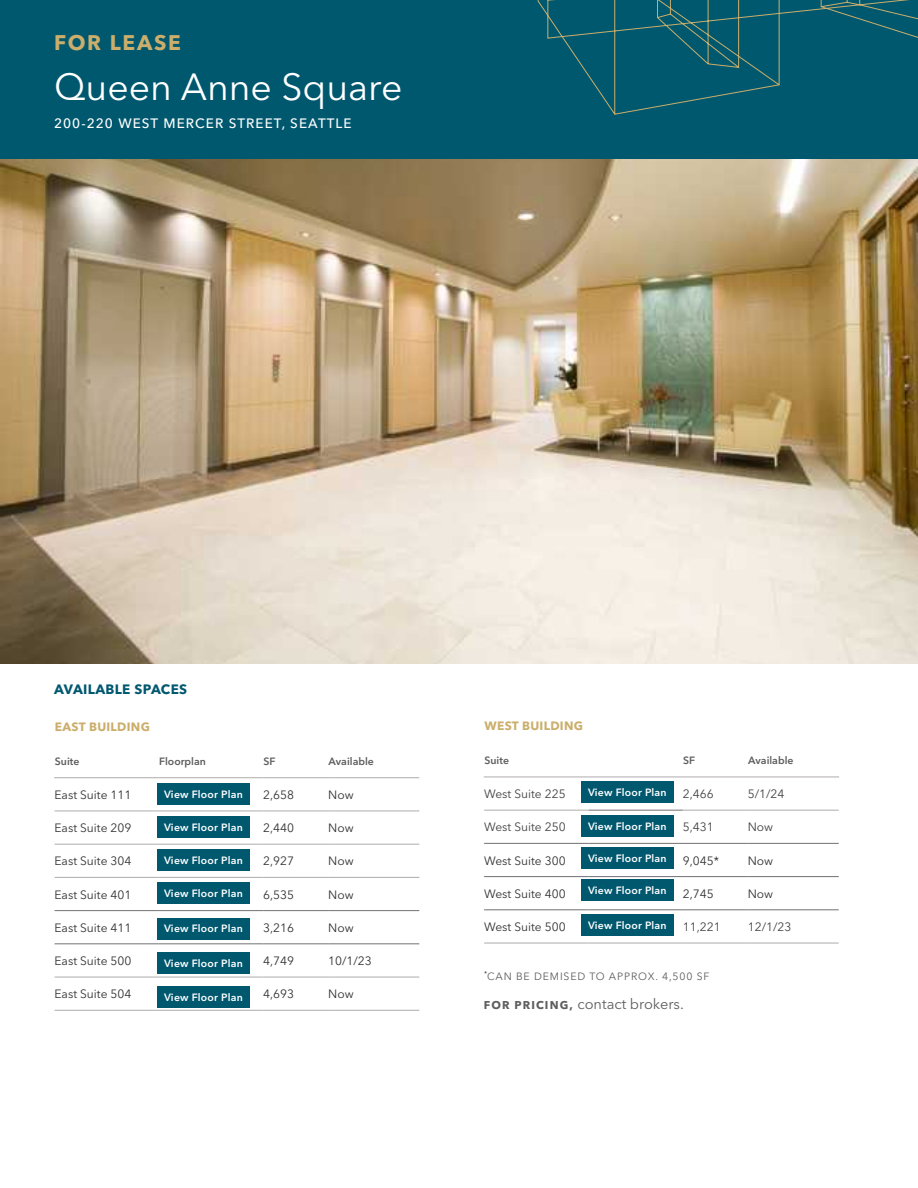
<style>
.page{position:relative;width:918px;height:1188px;background:#fff}
.page>*{position:absolute;margin:0;border:0;box-sizing:border-box;transform-origin:0 0}
.Property_Name_-_Whit{font:37.5px "Avenir Next LT Pro";color:#fff}
.For_Lease___Sale__Af{font:700 21px "Avenir Next LT Pro";letter-spacing:.08em;color:#cbae6b}
.Bullets{font:14.55px "Avenir Next LT Pro";color:#5e5d5d}
.Property_Address_-_W{font:500 13.5px "Avenir Next LT Pro";letter-spacing:.08em;color:#fff}
.Table_Title_-_Midnig{font:700 13.5px "Avenir Next LT Pro";letter-spacing:.025em;color:#00586f}
.Table_Input{font:12px "Avenir Next LT Pro";color:#313234}
.Table_Input-2{font:12px "Avenir Next LT Pro";color:#424243}
.Table_Title_-_Prop_O{font:700 12px "Avenir Next LT Pro";letter-spacing:.025em;color:#cbae6b}
.Table_Descriptor{font:600 10.5px "Avenir Next LT Pro";letter-spacing:.02em;color:#fff}
.Table_Descriptor-2{font:600 10.5px "Avenir Next LT Pro";color:#5e5d5d}
.Table_Input-3{font:10.5px "Avenir Next LT Pro";letter-spacing:.08em;color:#5e5d5d}
.s1{font-weight:700;font-size:11.25px}
</style>
<div class="page">
<div style="left:0;top:0;width:918px;height:159px;background:#00586f"></div>
<svg style="left:537px;top:0;width:381px;height:115px"></svg>
<hr style="left:484px;top:843px;width:105px;height:1px;background:#717074">
<hr style="left:484px;top:876px;width:105px;height:1px;background:#717074">
<hr style="left:484px;top:910px;width:105px;height:1px;background:#717074">
<hr style="left:589px;top:810px;width:94px;height:1px;background:#717074">
<hr style="left:589px;top:843px;width:94px;height:1px;background:#717074">
<hr style="left:683px;top:843px;width:65px;height:1px;background:#717074">
<hr style="left:589px;top:876px;width:94px;height:1px;background:#717074">
<hr style="left:683px;top:876px;width:65px;height:1px;background:#717074">
<hr style="left:589px;top:910px;width:94px;height:1px;background:#717074">
<hr style="left:683px;top:910px;width:65px;height:1px;background:#717074">
<hr style="left:748px;top:843px;width:91px;height:1px;background:#717074">
<hr style="left:748px;top:876px;width:91px;height:1px;background:#717074">
<hr style="left:748px;top:910px;width:91px;height:1px;background:#717074">
<hr style="left:484px;top:777px;width:105px;height:1px;background:#afabac">
<hr style="left:589px;top:777px;width:94px;height:1px;background:#afabac">
<hr style="left:683px;top:777px;width:65px;height:1px;background:#afabac">
<hr style="left:748px;top:777px;width:91px;height:1px;background:#afabac">
<hr style="left:484px;top:810px;width:105px;height:1px;background:#afabac">
<hr style="left:683px;top:810px;width:65px;height:1px;background:#afabac">
<hr style="left:748px;top:810px;width:91px;height:1px;background:#afabac">
<hr style="left:484px;top:943px;width:105px;height:1px;background:#afabac">
<hr style="left:589px;top:943px;width:94px;height:1px;background:#afabac">
<hr style="left:683px;top:943px;width:65px;height:1px;background:#afabac">
<hr style="left:748px;top:943px;width:91px;height:1px;background:#afabac">
<hr style="left:55px;top:910px;width:104px;height:1px;background:#717074">
<hr style="left:159px;top:910px;width:104px;height:1px;background:#717074">
<hr style="left:263px;top:910px;width:65px;height:1px;background:#717074">
<hr style="left:328px;top:910px;width:91px;height:1px;background:#717074">
<hr style="left:55px;top:944px;width:104px;height:1px;background:#717074">
<hr style="left:159px;top:944px;width:104px;height:1px;background:#717074">
<hr style="left:263px;top:944px;width:65px;height:1px;background:#717074">
<hr style="left:328px;top:944px;width:91px;height:1px;background:#717074">
<hr style="left:54px;top:777px;width:105px;height:1px;background:#afabac">
<hr style="left:55px;top:811px;width:104px;height:1px;background:#afabac">
<hr style="left:55px;top:844px;width:104px;height:1px;background:#afabac">
<hr style="left:55px;top:877px;width:104px;height:1px;background:#afabac">
<hr style="left:55px;top:977px;width:104px;height:1px;background:#afabac">
<hr style="left:55px;top:1010px;width:104px;height:1px;background:#afabac">
<hr style="left:159px;top:777px;width:104px;height:1px;background:#afabac">
<hr style="left:263px;top:777px;width:65px;height:1px;background:#afabac">
<hr style="left:159px;top:811px;width:104px;height:1px;background:#afabac">
<hr style="left:263px;top:811px;width:65px;height:1px;background:#afabac">
<hr style="left:159px;top:844px;width:104px;height:1px;background:#afabac">
<hr style="left:263px;top:844px;width:65px;height:1px;background:#afabac">
<hr style="left:159px;top:877px;width:104px;height:1px;background:#afabac">
<hr style="left:263px;top:877px;width:65px;height:1px;background:#afabac">
<hr style="left:159px;top:977px;width:104px;height:1px;background:#afabac">
<hr style="left:263px;top:977px;width:65px;height:1px;background:#afabac">
<hr style="left:159px;top:1010px;width:104px;height:1px;background:#afabac">
<hr style="left:263px;top:1010px;width:65px;height:1px;background:#afabac">
<hr style="left:328px;top:777px;width:91px;height:1px;background:#afabac">
<hr style="left:328px;top:811px;width:91px;height:1px;background:#afabac">
<hr style="left:328px;top:844px;width:91px;height:1px;background:#afabac">
<hr style="left:328px;top:877px;width:91px;height:1px;background:#afabac">
<hr style="left:328px;top:977px;width:91px;height:1px;background:#afabac">
<hr style="left:328px;top:1010px;width:91px;height:1px;background:#afabac">
<img style="left:0;top:159px;width:918px;height:504px">
<div style="left:581px;top:815px;width:93px;height:21px;background:#00586f"></div>
<div style="left:157px;top:882px;width:93px;height:21px;background:#00586f"></div>
<div style="left:581px;top:847px;width:93px;height:22px;background:#00586f"></div>
<div style="left:581px;top:879px;width:93px;height:22px;background:#00586f"></div>
<div style="left:157px;top:952px;width:93px;height:21px;background:#00586f"></div>
<div style="left:157px;top:986px;width:93px;height:22px;background:#00586f"></div>
<div style="left:157px;top:918px;width:93px;height:21px;background:#00586f"></div>
<div style="left:157px;top:783px;width:93px;height:22px;background:#00586f"></div>
<div style="left:157px;top:816px;width:93px;height:22px;background:#00586f"></div>
<div style="left:157px;top:849px;width:93px;height:22px;background:#00586f"></div>
<div style="left:581px;top:782px;width:93px;height:21px;background:#00586f"></div>
<div style="left:581px;top:914px;width:93px;height:21px;background:#00586f"></div>
<p class="For_Lease___Sale__Af" style="left:54px;top:30px;width:128px">FOR LEASE</p>
<p class="Property_Name_-_Whit" style="left:54px;top:64px;width:350px">Queen Anne Square</p>
<p class="Property_Address_-_W" style="left:54px;top:115px;width:299px">200-220 WEST MERCER STREET, SEATTLE</p>
<p class="Table_Title_-_Midnig" style="left:54px;top:681px;width:135px">AVAILABLE SPACES</p>
<p class="Table_Title_-_Prop_O" style="left:55px;top:719px;width:97px">EAST BUILDING</p>
<p class="Table_Descriptor-2" style="left:55px;top:755px;width:26px">Suite</p>
<p class="Table_Descriptor-2" style="left:159px;top:755px;width:48px">Floorplan</p>
<p class="Table_Descriptor-2" style="left:264px;top:755px;width:14px">SF</p>
<p class="Table_Descriptor-2" style="left:329px;top:755px;width:47px">Available</p>
<p class="Table_Input" style="left:55px;top:788px;width:78px">East Suite 111</p>
<p class="Table_Input" style="left:263px;top:788px;width:32px">2,658</p>
<p class="Table_Input" style="left:328px;top:788px;width:27px">Now</p>
<p class="Table_Input" style="left:55px;top:821px;width:78px">East Suite 209</p>
<p class="Table_Input" style="left:263px;top:821px;width:32px">2,440</p>
<p class="Table_Input" style="left:328px;top:821px;width:27px">Now</p>
<p class="Table_Input" style="left:55px;top:854px;width:78px">East Suite 304</p>
<p class="Table_Input" style="left:263px;top:854px;width:32px">2,927</p>
<p class="Table_Input" style="left:328px;top:854px;width:27px">Now</p>
<p class="Table_Input" style="left:55px;top:887px;width:78px">East Suite 401</p>
<p class="Table_Input" style="left:263px;top:887px;width:32px">6,535</p>
<p class="Table_Input" style="left:328px;top:887px;width:27px">Now</p>
<p class="Table_Input" style="left:55px;top:920px;width:78px">East Suite 411</p>
<p class="Table_Input" style="left:263px;top:920px;width:32px">3,216</p>
<p class="Table_Input" style="left:328px;top:920px;width:27px">Now</p>
<p class="Table_Input" style="left:55px;top:954px;width:78px">East Suite 500</p>
<p class="Table_Input" style="left:263px;top:954px;width:32px">4,749</p>
<p class="Table_Input" style="left:328px;top:954px;width:45px">10/1/23</p>
<p class="Table_Input" style="left:55px;top:987px;width:78px">East Suite 504</p>
<p class="Table_Input" style="left:263px;top:987px;width:32px">4,693</p>
<p class="Table_Input" style="left:328px;top:987px;width:27px">Now</p>
<p class="Table_Descriptor" style="left:164px;top:788px;width:80px">View Floor Plan</p>
<p class="Table_Descriptor" style="left:164px;top:821px;width:80px">View Floor Plan</p>
<p class="Table_Descriptor" style="left:164px;top:854px;width:80px">View Floor Plan</p>
<p class="Table_Descriptor" style="left:164px;top:886px;width:80px">View Floor Plan</p>
<p class="Table_Descriptor" style="left:164px;top:922px;width:80px">View Floor Plan</p>
<p class="Table_Descriptor" style="left:164px;top:957px;width:80px">View Floor Plan</p>
<p class="Table_Descriptor" style="left:164px;top:991px;width:80px">View Floor Plan</p>
<p class="Table_Title_-_Prop_O" style="left:484px;top:718px;width:100px">WEST BUILDING</p>
<p class="Table_Descriptor-2" style="left:484px;top:754px;width:26px">Suite</p>
<p class="Table_Descriptor-2" style="left:683px;top:754px;width:14px">SF</p>
<p class="Table_Descriptor-2" style="left:748px;top:754px;width:47px">Available</p>
<p class="Table_Input-2" style="left:484px;top:787px;width:83px">West Suite 225</p>
<p class="Table_Input-2" style="left:683px;top:787px;width:32px">2,466</p>
<p class="Table_Input-2" style="left:748px;top:787px;width:38px">5/1/24</p>
<p class="Table_Input-2" style="left:484px;top:820px;width:83px">West Suite 250</p>
<p class="Table_Input-2" style="left:683px;top:820px;width:32px">5,431</p>
<p class="Table_Input-2" style="left:748px;top:820px;width:27px">Now</p>
<p class="Table_Input" style="left:484px;top:853px;width:83px">West Suite 300</p>
<p class="Table_Input" style="left:683px;top:853px;width:38px">9,045*</p>
<p class="Table_Input" style="left:748px;top:853px;width:27px">Now</p>
<p class="Table_Input" style="left:484px;top:886px;width:83px">West Suite 400</p>
<p class="Table_Input" style="left:683px;top:886px;width:32px">2,745</p>
<p class="Table_Input" style="left:748px;top:886px;width:27px">Now</p>
<p class="Table_Input" style="left:484px;top:920px;width:83px">West Suite 500</p>
<p class="Table_Input-2" style="left:683px;top:920px;width:39px">11,221</p>
<p class="Table_Input-2" style="left:748px;top:920px;width:45px">12/1/23</p>
<p class="Table_Input-3" style="left:484px;top:970px;width:227px"><sup>*</sup>CAN BE DEMISED TO APPROX. 4,500 SF</p>
<p class="Table_Descriptor" style="left:588px;top:786px;width:80px">View Floor Plan</p>
<p class="Table_Descriptor" style="left:588px;top:819px;width:80px">View Floor Plan</p>
<p class="Table_Descriptor" style="left:588px;top:852px;width:80px">View Floor Plan</p>
<p class="Table_Descriptor" style="left:588px;top:884px;width:80px">View Floor Plan</p>
<p class="Table_Descriptor" style="left:588px;top:918px;width:80px">View Floor Plan</p>
<p class="Bullets" style="left:484px;top:996px;width:202px"><span class="s1">FOR PRICING,</span> contact brokers.</p>
</div>
